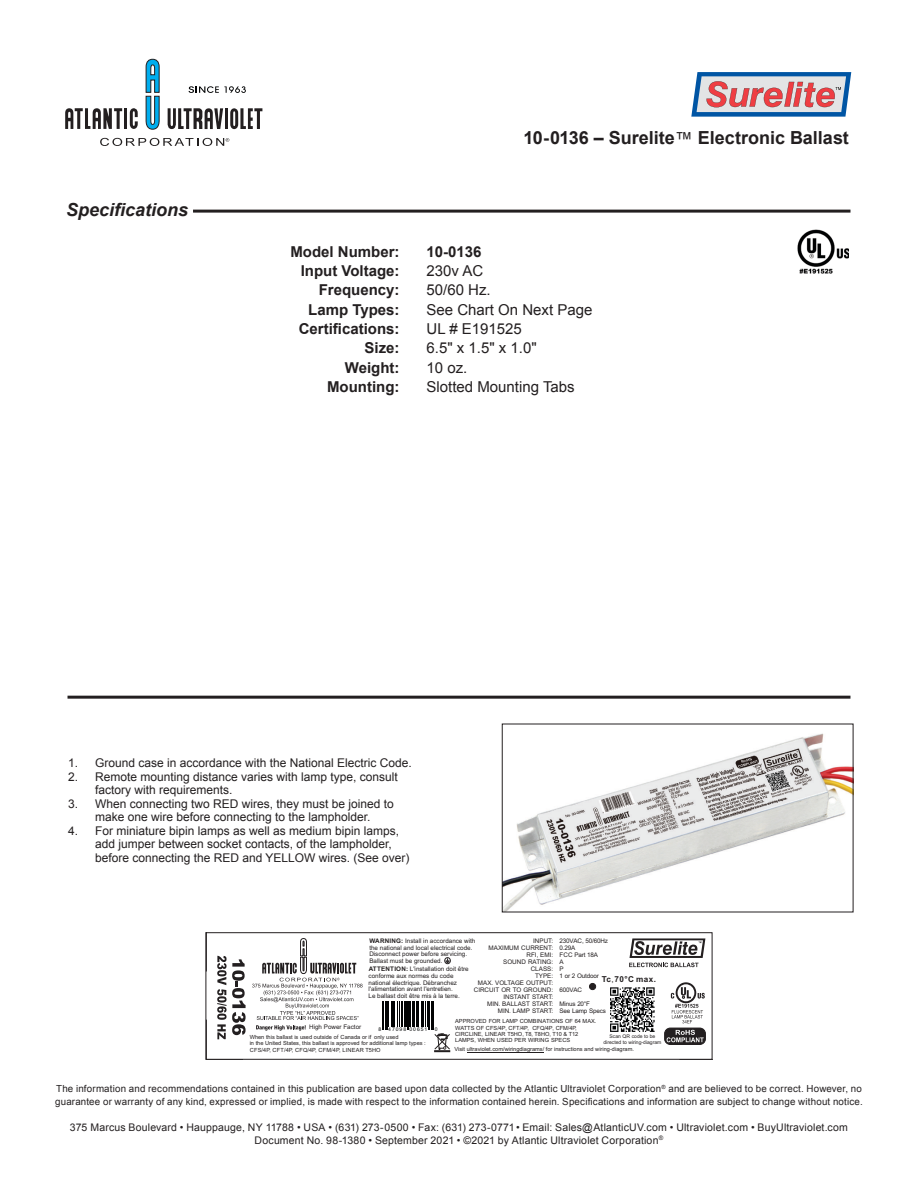
<style>
.page{position:relative;width:918px;height:1188px;background:#fff}
.page>*{position:absolute;margin:0;border:0;box-sizing:border-box;transform-origin:0 0}
.t1{font:700 18px "Arial";color:#231f20}
.t2{font:italic 700 18px "Arial";color:#231f20}
.t3{font:700 15px "Arial";color:#231f20}
.t4{font:15px "Arial";color:#231f20}
.t5{font:12px/13.5px "Arial";color:#231f20}
.t6{font:10.5px/12.6px "Arial";letter-spacing:.015em;color:#231f20;text-align:center}
.t7{font:9.75px/12.6px "Arial";letter-spacing:.02em;color:#231f20}
.t8{font:700 8.1px "Arial";letter-spacing:.055em;color:#231f20}
.t9{font:6.3px/7.1px "Arial";color:#231f20}
.t10{font:6.3px/7.1px "Arial";letter-spacing:-.03em;color:#231f20}
.t11{font:5.7px/6.3px "Arial";color:#231f20}
.t12{font:5.1px/5.6px "Arial";color:#231f20;text-align:center}
.t13{font:5.1px "Arial";letter-spacing:.195em;color:#020304}
.s1{font-weight:400}
.s2{font-weight:700}
.s3{font-family:"Malgun Gothic"}
</style>
<div class="page">
<img style="left:504px;top:733px;width:348px;height:177px">
<img style="left:797px;top:229px;width:52px;height:45px">
<hr style="left:193px;top:210px;width:658px;height:3px;background:#231f20">
<hr style="left:68px;top:696px;width:782px;height:3px;background:#231f20">
<svg style="left:100px;top:138px;width:129px;height:8px"></svg>
<svg style="left:130px;top:108px;width:8px;height:21px"></svg>
<hr style="left:124px;top:108px;width:3px;height:21px;background:#231f20">
<svg style="left:189px;top:86px;width:57px;height:7px"></svg>
<hr style="left:225px;top:108px;width:3px;height:21px;background:#231f20">
<svg style="left:230px;top:108px;width:32px;height:21px"></svg>
<svg style="left:145px;top:59px;width:15px;height:71px"></svg>
<svg style="left:168px;top:108px;width:55px;height:21px"></svg>
<svg style="left:65px;top:108px;width:57px;height:21px"></svg>
<svg style="left:691px;top:72px;width:160px;height:45px;background:#ab9eb2"></svg>
<svg style="left:665px;top:1028px;width:40px;height:16px"></svg>
<div style="left:664px;top:1028px;width:42px;height:17px;border:1px solid #231f20;border-radius:6px"></div>
<hr style="left:917px;top:933px;width:1px;height:126px;background:#231f20">
<hr style="left:206px;top:1187px;width:506px;height:1px;background:#231f20">
<svg style="left:217px;top:955px;width:29px;height:85px"></svg>
<svg style="left:667px;top:982px;width:39px;height:63px"></svg>
<svg style="left:629px;top:938px;width:77px;height:30px"></svg>
<svg style="left:382px;top:1001px;width:52px;height:29px"></svg>
<svg style="left:383px;top:1002px;width:67px;height:50px"></svg>
<hr style="left:467px;top:1052px;width:76px;height:1px;background:#231f20">
<svg style="left:610px;top:987px;width:45px;height:45px"></svg>
<div style="left:589px;top:983px;width:7px;height:7px;background:#231f20;border-radius:50%"></div>
<div style="left:589px;top:983px;width:7px;height:7px;border:1px solid #231f20;border-radius:50%"></div>
<div style="left:444px;top:957px;width:7px;height:7px;border:1px solid #231f20;border-radius:50%"></div>
<svg style="left:446px;top:958px;width:4px;height:5px"></svg>
<svg style="left:252px;top:938px;width:111px;height:93px"></svg>
<div style="left:205px;top:932px;width:508px;height:128px;border:1px solid #231f20"></div>
<h1 class="t2" style="left:66px;top:198px;width:124px">Specifications</h1>
<h1 class="t1" style="left:524px;top:126px;width:327px">10-0136 – Surelite<span class="s1">™</span> Electronic Ballast</h1>
<h2 class="t3" style="left:290px;top:241px;width:111px">Model Number:</h2>
<h2 class="t3" style="left:427px;top:241px;width:57px">10-0136</h2>
<h2 class="t3" style="left:301px;top:261px;width:100px">Input Voltage:</h2>
<h2 class="t4" style="left:427px;top:261px;width:58px">230v AC</h2>
<h2 class="t3" style="left:319px;top:280px;width:82px">Frequency:</h2>
<h2 class="t4" style="left:427px;top:280px;width:66px">50/60 Hz.</h2>
<h2 class="t3" style="left:308px;top:299px;width:93px">Lamp Types:</h2>
<h2 class="t4" style="left:427px;top:300px;width:167px">See Chart On Next Page</h2>
<h2 class="t3" style="left:299px;top:319px;width:102px">Certifications:</h2>
<h2 class="t4" style="left:427px;top:319px;width:97px">UL # E191525</h2>
<h2 class="t3" style="left:365px;top:338px;width:37px">Size:</h2>
<h2 class="t4" style="left:427px;top:338px;width:112px">6.5" x 1.5" x 1.0"</h2>
<h2 class="t3" style="left:345px;top:358px;width:56px">Weight:</h2>
<h2 class="t4" style="left:427px;top:358px;width:42px">10 oz.</h2>
<h2 class="t3" style="left:327px;top:377px;width:74px">Mounting:</h2>
<h2 class="t4" style="left:427px;top:377px;width:150px">Slotted Mounting Tabs</h2>
<h3 class="t5" style="left:68px;top:756px;width:345px">1. Ground case in accordance with the National Electric Code.</h3>
<h3 class="t5" style="left:95px;top:770px;width:304px;text-indent:-27px">2. Remote mounting distance varies with lamp type, consult factory with requirements.</h3>
<h3 class="t5" style="left:68px;top:797px;width:327px;text-align:center">3. When connecting two RED wires, they must be joined to make one wire before connecting to the lampholder.</h3>
<h3 class="t5" style="left:95px;top:824px;width:316px;text-indent:-27px">4. For miniature bipin lamps as well as medium bipin lamps, add jumper between socket contacts, of the lampholder, before connecting the RED and YELLOW wires. (See over)</h3>
<p class="t9" style="left:474px;top:937px;width:81px;text-align:right">INPUT:<br>MAXIMUM CURRENT:<br>RFI, EMI:<br>SOUND RATING:<br>CLASS:<br>TYPE:<br>MAX. VOLTAGE OUTPUT:<br>CIRCUIT OR TO GROUND:<br>INSTANT START:<br>MIN. BALLAST START:<br>MIN. LAMP START:</p>
<p class="t10" style="left:560px;top:937px;width:50px">230VAC, 50/60Hz<br>0.29A<br>FCC Part 18A<br>A<br>P<br>1 or 2 Outdoor</p>
<p class="t9" style="left:369px;top:938px;width:108px;line-height:6.6px"><span class="s2">WARNING:</span> Install in accordance with the national and local electrical code.<br>Disconnect power before servicing.<br>Ballast must be grounded.</p>
<p class="t9" style="left:369px;top:966px;width:102px;line-height:6.6px"><span class="s2">ATTENTION:</span> L'installation doit être conforme aux normes du code national électrique. Débranchez l'alimentation avant l'entretien.<br>Le ballast doit être mis à la terre.</p>
<p class="t8" style="left:602px;top:973px;width:56px">Tc<span class="s1">,</span>70°C max.</p>
<p class="t9" style="left:560px;top:986px;width:24px">600VAC</p>
<p class="t10" style="left:560px;top:1000px;width:48px">Minus 20°F<br>See Lamp Specs</p>
<p class="t9" style="left:309px;top:1023px;width:54px">High Power Factor</p>
<p class="t13" style="left:379px;top:1026px;width:4px">8</p>
<p class="t13" style="left:388px;top:1026px;width:41px">47098 00651</p>
<p class="t13" style="left:435px;top:1026px;width:4px">0</p>
<p class="t11" style="left:455px;top:1018px;width:143px">APPROVED FOR LAMP COMBINATIONS OF 64 MAX.<br>WATTS OF CFS/4P, CFT/4P, CFQ/4P, CFM/4P, CIRCLINE, LINEAR T5HO, T8, T8HO, T10 &amp; T12<br>LAMPS, WHEN USED PER WIRING SPECS</p>
<p class="t11" style="left:250px;top:1034px;width:178px">When this ballast is used outside o<span class="s3">f</span> Canada or if only used<br>in the United States, this ballast is approved for additional lamp types :<br>CFS/4P, CFT/4P, CFQ/4P, CFM/4P, LINEAR T5HO</p>
<p class="t12" style="left:604px;top:1034px;width:59px">Scan QR code to be directed to wiring-diagram</p>
<p class="t11" style="left:455px;top:1046px;width:181px">Visit ultraviolet.com/wiringdiagrams/ for instructions and wiring-diagram.</p>
<p class="t7" style="left:55px;top:1083px;width:809px">The information and recommendations contained in this publication are based upon data collected by the Atlantic Ultraviolet Corporation<sup>®</sup> and are believed to be correct. However, no guarantee or warranty of any kind, expressed or implied, is made with respect to the information contained herein. Specifications and information are subject to change without notice.</p>
<p class="t6" style="left:70px;top:1121px;width:780px">375 Marcus Boulevard • Hauppauge, NY 11788 • USA • (631) 273-0500 • Fax: (631) 273-0771 • Email: Sales@AtlanticUV.com • Ultraviolet.com • BuyUltraviolet.com<br>Document No. 98-1380 • September 2021 • ©2021 by Atlantic Ultraviolet Corporation<sup>®</sup></p>
</div>
